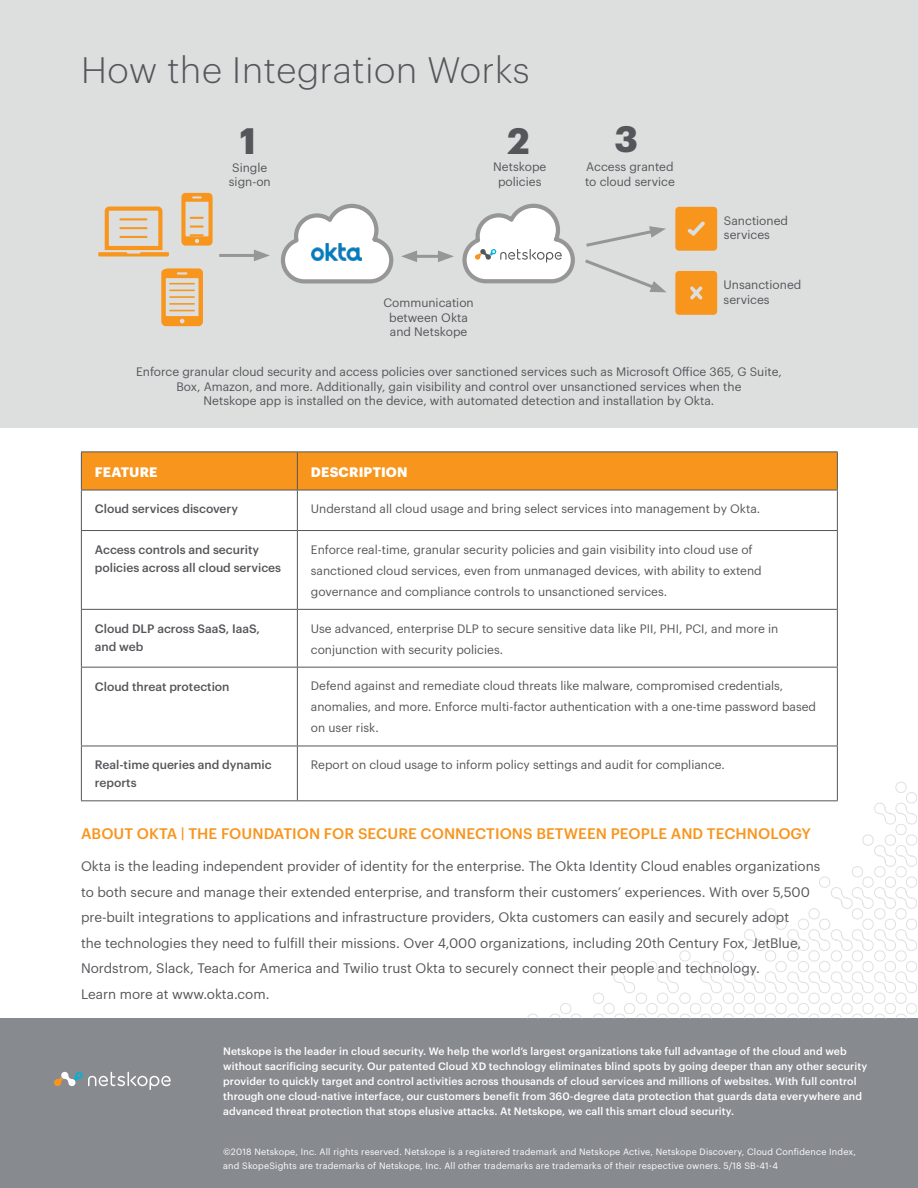
<style>
.page{position:relative;width:918px;height:1188px;background:#fff}
.page>*{position:absolute;margin:0;border:0;box-sizing:border-box;transform-origin:0 0}
.t1{font:300 36px "Graphik";letter-spacing:.02em;color:#55565a}
.t2{font:700 36px "Graphik";color:#55565a}
.t3{font:500 15px "Graphik";letter-spacing:.005em;color:#f8951d}
.t4{font:13.5px/25.5px "Graphik";color:#55565a}
.t5{font:700 13.5px "Graphik";letter-spacing:.015em;color:#fff}
.t6{font:12px/14.4px "Graphik";color:#55565a}
.t7{font:500 12px/18px "Graphik";color:#55565a}
.t8{font:500 10.5px/15px "Graphik";letter-spacing:.01em;color:#fff}
.t9{font:9px/13.5px "Graphik";letter-spacing:.02em;color:#fff}
</style>
<div class="page">
<div style="left:0;top:1019px;width:918px;height:169px;background:#878a8f"></div>
<svg style="left:54px;top:1071px;width:117px;height:19px"></svg>
<svg style="left:480px;top:782px;width:437px;height:237px"></svg>
<div style="left:0;top:0;width:918px;height:428px;background:#dddede"></div>
<div style="left:82px;top:453px;width:755px;height:37px;background:#f8951d"></div>
<svg style="left:82px;top:491px;width:755px;height:309px"></svg>
<hr style="left:81px;top:452px;width:1px;height:38px;background:#55565a">
<hr style="left:81px;top:452px;width:216px;height:1px;background:#55565a">
<hr style="left:297px;top:452px;width:541px;height:1px;background:#55565a">
<hr style="left:297px;top:452px;width:1px;height:38px;background:#55565a">
<hr style="left:837px;top:452px;width:1px;height:38px;background:#55565a">
<hr style="left:81px;top:490px;width:216px;height:1px;background:#55565a">
<hr style="left:297px;top:490px;width:541px;height:1px;background:#55565a">
<hr style="left:81px;top:490px;width:1px;height:40px;background:#55565a">
<hr style="left:81px;top:531px;width:1px;height:78px;background:#55565a">
<hr style="left:81px;top:610px;width:1px;height:57px;background:#55565a">
<hr style="left:81px;top:668px;width:1px;height:78px;background:#55565a">
<hr style="left:81px;top:746px;width:1px;height:54px;background:#55565a">
<hr style="left:81px;top:530px;width:216px;height:1px;background:#55565a">
<hr style="left:81px;top:609px;width:216px;height:1px;background:#55565a">
<hr style="left:81px;top:667px;width:216px;height:1px;background:#55565a">
<hr style="left:81px;top:746px;width:216px;height:1px;background:#55565a">
<hr style="left:81px;top:800px;width:216px;height:1px;background:#55565a">
<hr style="left:297px;top:490px;width:1px;height:40px;background:#55565a">
<hr style="left:297px;top:531px;width:1px;height:78px;background:#55565a">
<hr style="left:297px;top:610px;width:1px;height:57px;background:#55565a">
<hr style="left:297px;top:668px;width:1px;height:78px;background:#55565a">
<hr style="left:297px;top:746px;width:1px;height:54px;background:#55565a">
<hr style="left:837px;top:490px;width:1px;height:40px;background:#55565a">
<hr style="left:837px;top:531px;width:1px;height:78px;background:#55565a">
<hr style="left:837px;top:610px;width:1px;height:57px;background:#55565a">
<hr style="left:837px;top:668px;width:1px;height:78px;background:#55565a">
<hr style="left:837px;top:746px;width:1px;height:54px;background:#55565a">
<hr style="left:297px;top:530px;width:541px;height:1px;background:#55565a">
<hr style="left:297px;top:609px;width:541px;height:1px;background:#55565a">
<hr style="left:297px;top:667px;width:541px;height:1px;background:#55565a">
<hr style="left:297px;top:746px;width:541px;height:1px;background:#55565a">
<hr style="left:297px;top:800px;width:541px;height:1px;background:#55565a">
<svg style="left:675px;top:207px;width:42px;height:44px;background:#f69929"></svg>
<svg style="left:181px;top:193px;width:32px;height:53px"></svg>
<hr style="left:219px;top:254px;width:41px;height:3px;background:#969696">
<svg style="left:254px;top:250px;width:16px;height:11px"></svg>
<hr style="left:411px;top:255px;width:33px;height:3px;background:#969696">
<svg style="left:401px;top:250px;width:16px;height:12px"></svg>
<svg style="left:438px;top:250px;width:16px;height:12px"></svg>
<svg style="left:675px;top:271px;width:42px;height:44px;background:#f69a2a"></svg>
<svg style="left:161px;top:268px;width:42px;height:58px"></svg>
<hr style="left:169px;top:303px;width:26px;height:2px;background:#f8951d">
<svg style="left:98px;top:207px;width:71px;height:50px"></svg>
<hr style="left:119px;top:236px;width:28px;height:2px;background:#f8951d">
<hr style="left:119px;top:227px;width:28px;height:2px;background:#f8951d">
<hr style="left:119px;top:218px;width:28px;height:2px;background:#f8951d">
<svg style="left:281px;top:203px;width:113px;height:81px"></svg>
<img style="left:312px;top:244px;width:49px;height:17px">
<svg style="left:462px;top:203px;width:204px;height:89px"></svg>
<h1 class="t1" style="left:81px;top:44px;width:450px">How the Integration Works</h1>
<h1 class="t2" style="left:240px;top:113px;width:18px">1</h1>
<h1 class="t2" style="left:507px;top:113px;width:24px">2</h1>
<h1 class="t2" style="left:615px;top:111px;width:25px">3</h1>
<p class="t6" style="left:229px;top:159px;width:43px">Single sign-on</p>
<p class="t6" style="left:585px;top:159px;width:91px">Access granted to cloud service</p>
<p class="t6" style="left:493px;top:159px;width:55px;text-align:center">Netskope policies</p>
<p class="t6" style="left:724px;top:212px;width:66px">Sanctioned services</p>
<p class="t6" style="left:724px;top:277px;width:79px">Unsanctioned services</p>
<p class="t6" style="left:384px;top:295px;width:92px;text-align:center">Communication between Okta and Netskope</p>
<p class="t6" style="left:136px;top:364px;width:647px;text-align:center">Enforce granular cloud security and access policies over sanctioned services such as Microsoft Office 365, G Suite,<br>Box, Amazon, and more. Additionally, gain visibility and control over unsanctioned services when the<br>Netskope app is installed on the device, with automated detection and installation by Okta.</p>
<p class="t5" style="left:95px;top:461px;width:64px">FEATURE</p>
<p class="t5" style="left:311px;top:461px;width:98px">DESCRIPTION</p>
<p class="t7" style="left:95px;top:499px;width:145px">Cloud services discovery</p>
<p class="t6" style="left:311px;top:501px;width:451px">Understand all cloud usage and bring select services into management by Okta.</p>
<p class="t7" style="left:95px;top:539px;width:188px">Access controls and security policies across all cloud services</p>
<p class="t6" style="left:311px;top:538px;width:452px;line-height:21px">Enforce real-time, granular security policies and gain visibility into cloud use of sanctioned cloud services, even from unmanaged devices, with ability to extend governance and compliance controls to unsanctioned services.</p>
<p class="t7" style="left:95px;top:618px;width:167px">Cloud DLP across SaaS, IaaS, and web</p>
<p class="t6" style="left:311px;top:617px;width:469px;line-height:21px">Use advanced, enterprise DLP to secure sensitive data like PII, PHI, PCI, and more in conjunction with security policies.</p>
<p class="t7" style="left:95px;top:676px;width:136px">Cloud threat protection</p>
<p class="t6" style="left:311px;top:675px;width:507px;line-height:21px">Defend against and remediate cloud threats like malware, compromised credentials, anomalies, and more. Enforce multi-factor authentication with a one-time password based on user risk.</p>
<p class="t7" style="left:95px;top:755px;width:178px">Real-time queries and dynamic reports</p>
<p class="t6" style="left:311px;top:757px;width:416px">Report on cloud usage to inform policy settings and audit for compliance.</p>
<p class="t3" style="left:81px;top:822px;width:732px">ABOUT OKTA | THE FOUNDATION FOR SECURE CONNECTIONS BETWEEN PEOPLE AND TECHNOLOGY</p>
<p class="t4" style="left:81px;top:853px;width:741px">Okta is the leading independent provider of identity for the enterprise. The Okta Identity Cloud enables organizations to both secure and manage their extended enterprise, and transform their customers’ experiences. With over 5,500 pre-built integrations to applications and infrastructure providers, Okta customers can easily and securely adopt<br>the technologies they need to fulfill their missions. Over 4,000 organizations, including 20th Century Fox, JetBlue, Nordstrom, Slack, Teach for America and Twilio trust Okta to securely connect their people and technology.<br>Learn more at www.okta.com.</p>
<p class="t8" style="left:223px;top:1043px;width:646px">Netskope is the leader in cloud security. We help the world’s largest organizations take full advantage of the cloud and web without sacrificing security. Our patented Cloud XD technology eliminates blind spots by going deeper than any other security provider to quickly target and control activities across thousands of cloud services and millions of websites. With full control through one cloud-native interface, our customers benefit from 360-degree data protection that guards data everywhere and advanced threat protection that stops elusive attacks. At Netskope, we call this smart cloud security.</p>
<p class="t9" style="left:223px;top:1144px;width:634px">©2018 Netskope, Inc. All rights reserved. Netskope is a registered trademark and Netskope Active, Netskope Discovery, Cloud Confidence Index, and SkopeSights are trademarks of Netskope, Inc. All other trademarks are trademarks of their respective owners. 5/18 SB-41-4</p>
</div>
